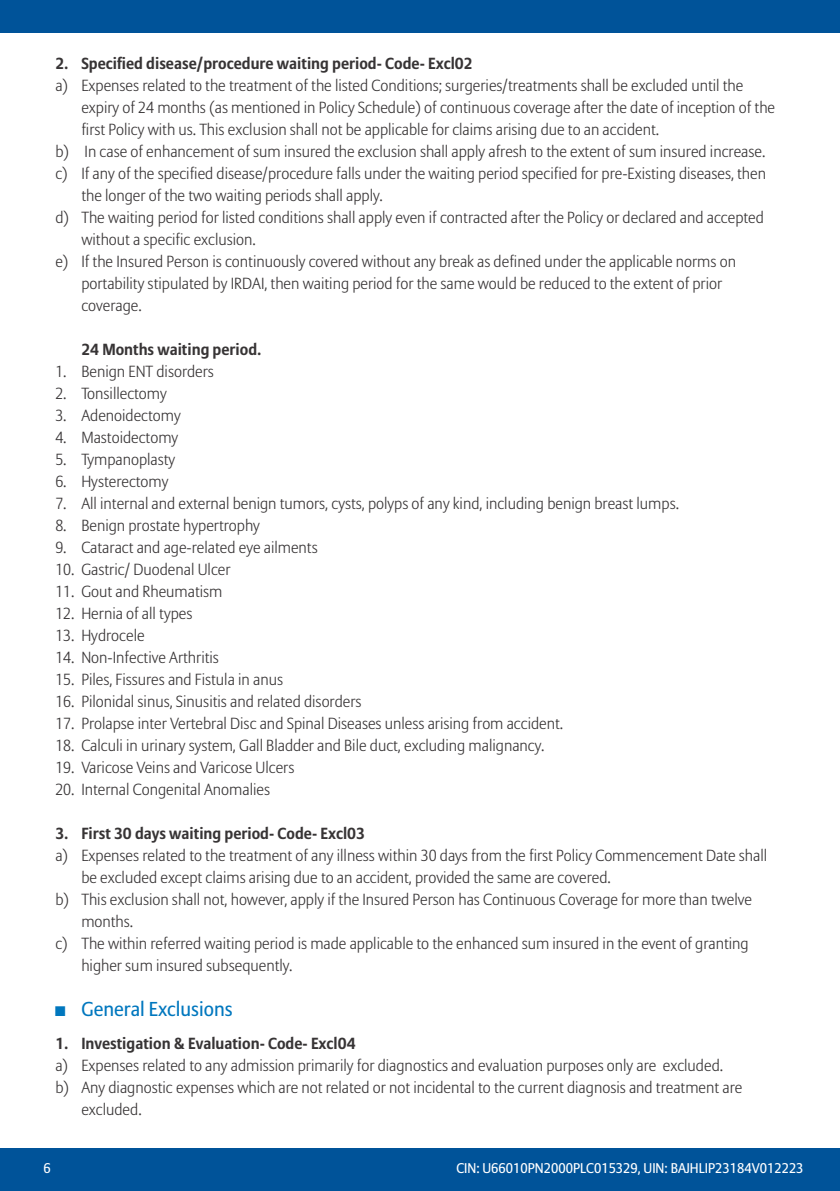
<style>
.page{position:relative;width:840px;height:1191px;background:#fff}
.page>*{position:absolute;margin:0;border:0;box-sizing:border-box;transform-origin:0 0}
.t1{font:20px "Allianz Sans";color:#0077be}
.t2{font:300 16px "Allianz Sans";color:#373435}
.t3{font:700 16px "Allianz Sans";color:#373435}
.t4{font:14px "Allianz Sans";color:#fff}
</style>
<div class="page">
<div style="left:0;top:0;width:839px;height:33px;background:#005399"></div>
<div style="left:0;top:1148px;width:839px;height:43px;background:#005399"></div>
<p class="t3" style="left:55px;top:53px;width:418px">2. Specified disease/procedure waiting period- Code- Excl02</p>
<p class="t2" style="left:55px;top:76px;width:689px">a) Expenses related to the treatment of the listed Conditions; surgeries/treatments shall be excluded until the</p>
<p class="t2" style="left:81px;top:98px;width:695px">expiry of 24 months (as mentioned in Policy Schedule) of continuous coverage after the date of inception of the</p>
<p class="t2" style="left:81px;top:120px;width:579px">first Policy with us. This exclusion shall not be applicable for claims arising due to an accident.</p>
<p class="t2" style="left:55px;top:142px;width:711px">b) In case of enhancement of sum insured the exclusion shall apply afresh to the extent of sum insured increase.</p>
<p class="t2" style="left:55px;top:164px;width:711px">c) If any of the specified disease/procedure falls under the waiting period specified for pre-Existing diseases, then</p>
<p class="t2" style="left:81px;top:186px;width:303px">the longer of the two waiting periods shall apply.</p>
<p class="t2" style="left:55px;top:208px;width:709px">d) The waiting period for listed conditions shall apply even if contracted after the Policy or declared and accepted</p>
<p class="t2" style="left:81px;top:230px;width:176px">without a specific exclusion.</p>
<p class="t2" style="left:55px;top:252px;width:681px">e) If the Insured Person is continuously covered without any break as defined under the applicable norms on</p>
<p class="t2" style="left:81px;top:274px;width:642px">portability stipulated by IRDAI, then waiting period for the same would be reduced to the extent of prior</p>
<p class="t2" style="left:81px;top:296px;width:62px">coverage.</p>
<p class="t3" style="left:81px;top:339px;width:182px">24 Months waiting period.</p>
<p class="t2" style="left:55px;top:362px;width:160px">1. Benign ENT disorders</p>
<p class="t2" style="left:55px;top:384px;width:113px">2. Tonsillectomy</p>
<p class="t2" style="left:55px;top:406px;width:127px">3. Adenoidectomy</p>
<p class="t2" style="left:55px;top:428px;width:124px">4. Mastoidectomy</p>
<p class="t2" style="left:55px;top:450px;width:121px">5. Tympanoplasty</p>
<p class="t2" style="left:55px;top:472px;width:115px">6. Hysterectomy</p>
<p class="t2" style="left:55px;top:494px;width:624px">7. All internal and external benign tumors, cysts, polyps of any kind, including benign breast lumps.</p>
<p class="t2" style="left:55px;top:516px;width:206px">8. Benign prostate hypertrophy</p>
<p class="t2" style="left:55px;top:538px;width:264px">9. Cataract and age-related eye ailments</p>
<p class="t2" style="left:55px;top:560px;width:177px">10. Gastric/ Duodenal Ulcer</p>
<p class="t2" style="left:55px;top:582px;width:168px">11. Gout and Rheumatism</p>
<p class="t2" style="left:55px;top:604px;width:138px">12. Hernia of all types</p>
<p class="t2" style="left:55px;top:626px;width:91px">13. Hydrocele</p>
<p class="t2" style="left:55px;top:648px;width:165px">14. Non-Infective Arthritis</p>
<p class="t2" style="left:55px;top:670px;width:229px">15. Piles, Fissures and Fistula in anus</p>
<p class="t2" style="left:55px;top:692px;width:307px">16. Pilonidal sinus, Sinusitis and related disorders</p>
<p class="t2" style="left:55px;top:714px;width:509px">17. Prolapse inter Vertebral Disc and Spinal Diseases unless arising from accident.</p>
<p class="t2" style="left:55px;top:736px;width:490px">18. Calculi in urinary system, Gall Bladder and Bile duct, excluding malignancy.</p>
<p class="t2" style="left:55px;top:758px;width:240px">19. Varicose Veins and Varicose Ulcers</p>
<p class="t2" style="left:55px;top:780px;width:216px">20. Internal Congenital Anomalies</p>
<p class="t3" style="left:55px;top:823px;width:311px">3. First 30 days waiting period- Code- Excl03</p>
<p class="t2" style="left:55px;top:846px;width:713px">a) Expenses related to the treatment of any illness within 30 days from the first Policy Commencement Date shall</p>
<p class="t2" style="left:81px;top:868px;width:530px">be excluded except claims arising due to an accident, provided the same are covered.</p>
<p class="t2" style="left:55px;top:890px;width:697px">b) This exclusion shall not, however, apply if the Insured Person has Continuous Coverage for more than twelve</p>
<p class="t2" style="left:81px;top:912px;width:53px">months.</p>
<p class="t2" style="left:55px;top:934px;width:694px">c) The within referred waiting period is made applicable to the enhanced sum insured in the event of granting</p>
<p class="t2" style="left:81px;top:956px;width:212px">higher sum insured subsequently.</p>
<p class="t1" style="left:81px;top:997px;width:153px">General Exclusions</p>
<p class="t3" style="left:55px;top:1033px;width:301px">1. Investigation &amp; Evaluation- Code- Excl04</p>
<p class="t2" style="left:55px;top:1056px;width:669px">a) Expenses related to any admission primarily for diagnostics and evaluation purposes only are excluded.</p>
<p class="t2" style="left:55px;top:1078px;width:688px">b) Any diagnostic expenses which are not related or not incidental to the current diagnosis and treatment are</p>
<p class="t2" style="left:81px;top:1100px;width:62px">excluded.</p>
<p class="t4" style="left:43px;top:1159px;width:9px">6</p>
<p class="t4" style="left:456px;top:1159px;width:348px">CIN: U66010PN2000PLC015329, UIN: BAJHLIP23184V012223</p>
</div>
